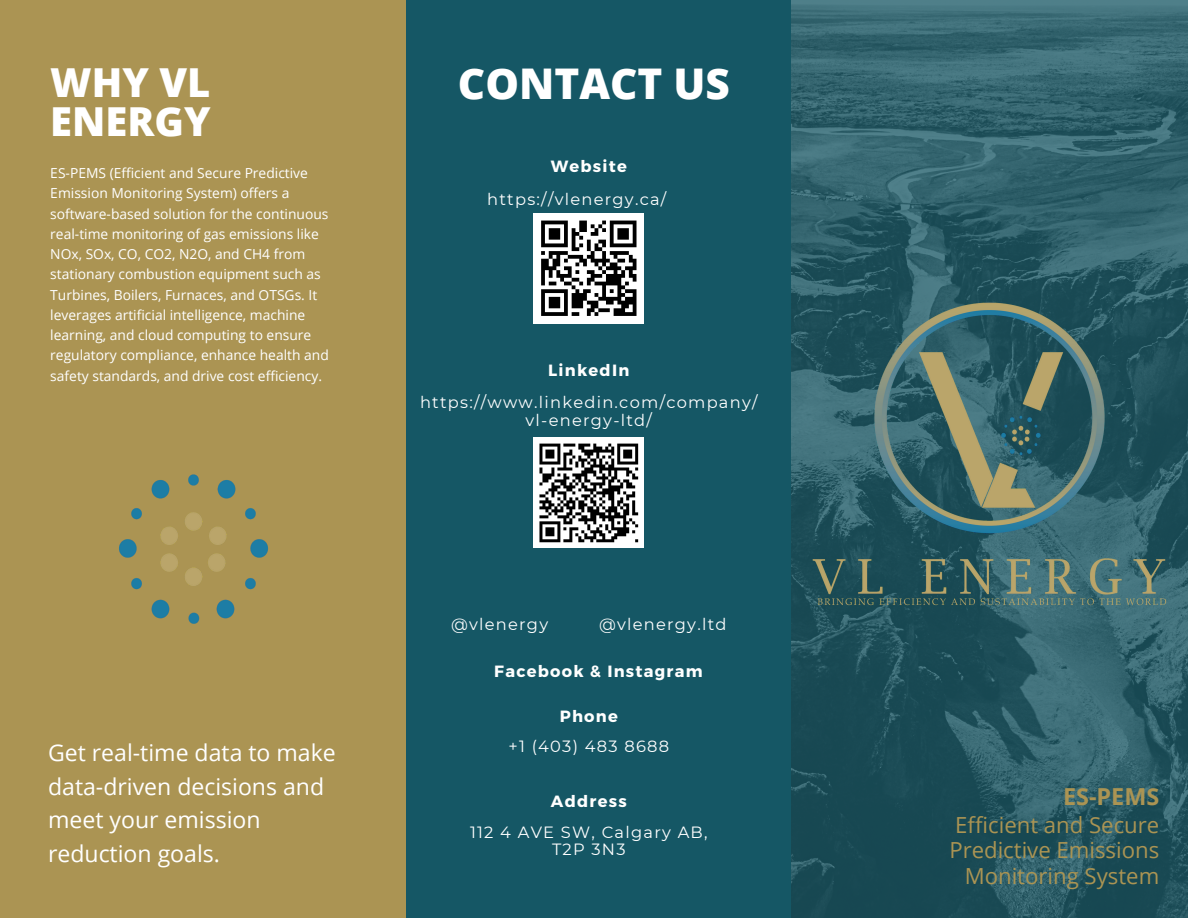
<style>
.page{position:relative;width:1188px;height:918px;background:#155765}
.page>*{position:absolute;margin:0;border:0;box-sizing:border-box;transform-origin:0 0}
.t1{font:800 42.3px "Open Sans";color:#fff}
.t2{font:800 39.9px/39.3px "Open Sans";color:#fff}
.t3{font:700 23.4px "Open Sans";color:#ab9453}
.t4{font:23.1px/33.8px "Open Sans";color:#fff}
.t5{font:22.2px/25.7px "Open Sans";color:#ab9453;text-align:right}
.t6{font:16.2px/17.7px "Montserrat";letter-spacing:.075em;color:#fff;text-align:center}
.t7{font:700 16.2px "Montserrat";letter-spacing:.075em;color:#fff}
.t8{font:13.8px/20.2px "Open Sans";color:#fff}
</style>
<div class="page">
<img style="left:791px;top:0;width:397px;height:918px">
<div style="left:0;top:0;width:406px;height:918px;background:#ab9453"></div>
<img style="left:794px;top:280px;width:391px;height:355px">
<div style="left:533px;top:213px;width:111px;height:111px;background:#fff"></div>
<svg style="left:566px;top:221px;width:71px;height:95px"></svg>
<svg style="left:614px;top:312px;width:23px;height:4px"></svg>
<div style="left:533px;top:438px;width:111px;height:110px;background:#fff"></div>
<svg style="left:566px;top:443px;width:73px;height:100px"></svg>
<img style="left:119px;top:220px;width:447px;height:404px">
<h5 class="t2" style="left:50px;top:62px;width:162px">WHY VL<br>ENERGY</h5>
<p class="t8" style="left:50px;top:163px;width:280px">ES-PEMS (Efficient and Secure Predictive Emission Monitoring System) offers a software-based solution for the continuous real-time monitoring of gas emissions like NOx, SOx, CO, CO2, N2O, and CH4 from stationary combustion equipment such as Turbines, Boilers, Furnaces, and OTSGs. It leverages artificial intelligence, machine learning, and cloud computing to ensure regulatory compliance, enhance health and safety standards, and drive cost efficiency.</p>
<h4 class="t4" style="left:48px;top:735px;width:289px">Get real-time data to make data-driven decisions and meet your emission reduction goals.</h4>
<p class="t1" style="left:458px;top:53px;width:274px">CONTACT US</p>
<p class="t7" style="left:551px;top:156px;width:78px">Website</p>
<h3 class="t6" style="left:487px;top:190px;width:181px">https://vlenergy.ca/</h3>
<h5 class="t7" style="left:548px;top:360px;width:83px">LinkedIn</h5>
<h5 class="t6" style="left:420px;top:393px;width:339px">https://www.linkedin.com/company/ vl-energy-ltd/</h5>
<h4 class="t6" style="left:451px;top:616px;width:99px">@vlenergy</h4>
<h4 class="t6" style="left:599px;top:616px;width:129px">@vlenergy.ltd</h4>
<h4 class="t7" style="left:494px;top:660px;width:210px">Facebook &amp; Instagram</h4>
<h4 class="t7" style="left:560px;top:705px;width:60px">Phone</h4>
<h5 class="t6" style="left:508px;top:737px;width:162px">+1 (403) 483 8688</h5>
<h4 class="t7" style="left:551px;top:791px;width:77px">Address</h4>
<p class="t6" style="left:470px;top:823px;width:239px">112 4 AVE SW, Calgary AB,<br>T2P 3N3</p>
<h5 class="t3" style="left:1063px;top:780px;width:98px">ES-PEMS</h5>
<h1 class="t5" style="left:949px;top:811px;width:211px">Efficient and Secure<br>Predictive Emissions<br>Monitoring System</h1>
</div>
